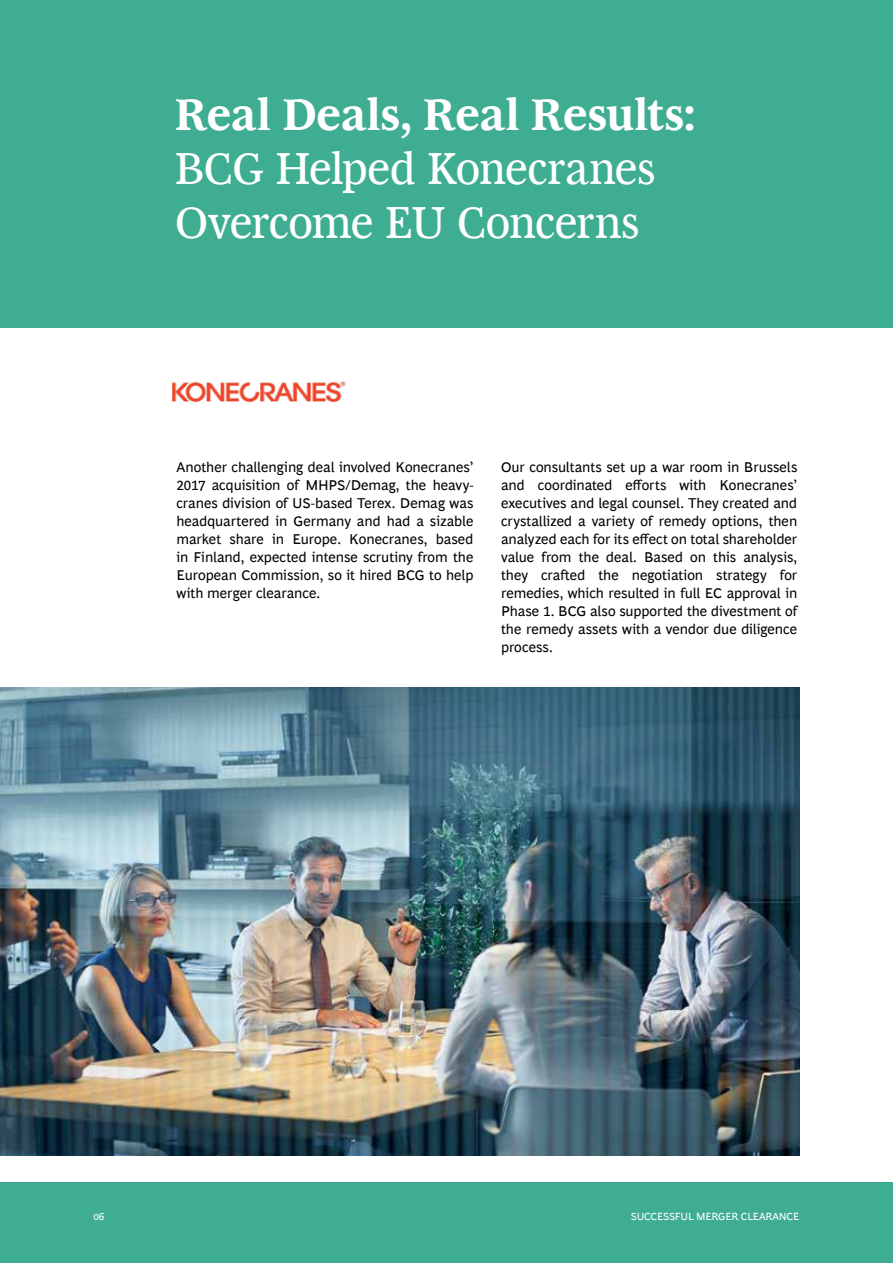
<style>
.page{position:relative;width:893px;height:1263px;background:#fff}
.page>*{position:absolute;margin:0;border:0;box-sizing:border-box;transform-origin:0 0}
.t1{font:45px/54px "Henderson BCG Serif";letter-spacing:-.015em;color:#fff}
.t2{font:700 45px "Henderson BCG Serif";letter-spacing:-.005em;color:#fff}
.t3{font:14.25px/18px "Henderson BCG Sans";color:#000;text-align:justify}
.t4{font:10.5px "Henderson BCG Sans";letter-spacing:-.02em;color:#fff}
</style>
<div class="page">
<div style="left:0;top:1182px;width:893px;height:81px;background:#3ead92"></div>
<div style="left:0;top:0;width:893px;height:328px;background:#3ead92"></div>
<img style="left:171px;top:381px;width:175px;height:22px">
<img style="left:0;top:688px;width:799px;height:468px">
<h1 class="t2" style="left:175px;top:81px;width:522px">Real Deals, Real Results:</h1>
<h1 class="t1" style="left:175px;top:138px;width:482px">BCG Helped Konecranes<br>Overcome EU Concerns</h1>
<p class="t3" style="left:176px;top:456px;width:298px">Another challenging deal involved Konecranes’ 2017 acquisition of MHPS/Demag, the heavy&shy;cranes division of US-based Terex. Demag was headquartered in Germany and had a sizable market share in Europe. Konecranes, based in Finland, expected intense scrutiny from the European Commission, so it hired BCG to help with merger clearance.</p>
<p class="t3" style="left:501px;top:456px;width:298px">Our consultants set up a war room in Brussels and coordinated efforts with Konecranes’ executives and legal counsel. They created and crystallized a variety of remedy options, then analyzed each for its effect on total shareholder value from the deal. Based on this analysis, they crafted the negotiation strategy for remedies, which resulted in full EC approval in Phase 1. BCG also supported the divestment of the remedy assets with a vendor due diligence process.</p>
<p class="t4" style="left:94px;top:1209px;width:12px">06</p>
<p class="t4" style="left:631px;top:1209px;width:170px">SUCCESSFUL MERGER CLEARANCE</p>
</div>
